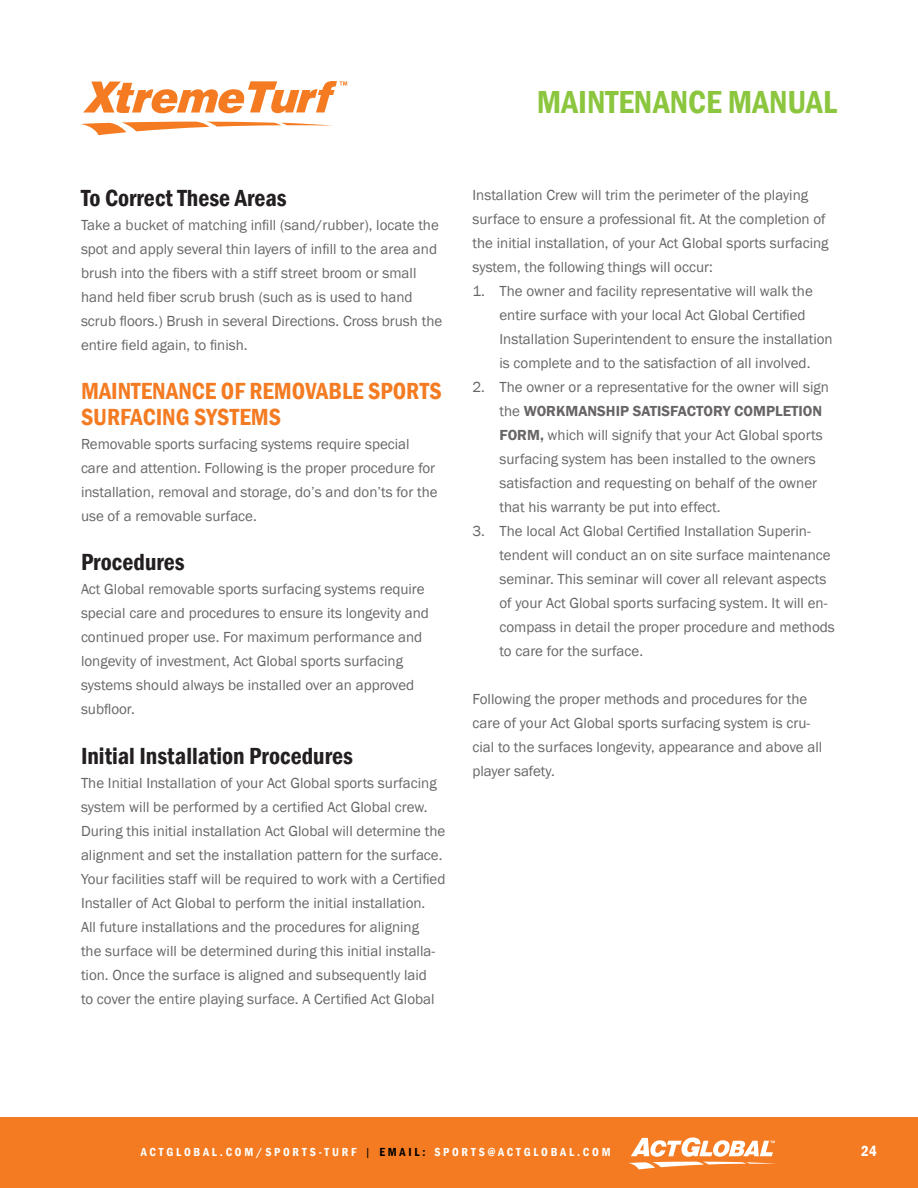
<style>
.page{position:relative;width:918px;height:1188px;background:#fff}
.page>*{position:absolute;margin:0;border:0;box-sizing:border-box;transform-origin:0 0}
.t1{font:600 condensed 32.7px "Franklin Gothic";color:#8bc63e}
.Black_Subhead{font:600 condensed 24px "Franklin Gothic";color:#231f20}
.Orange_Header{font:600 condensed 24px/25.5px "Franklin Gothic";color:#f47b21}
.NEW_Header{font:15px/24px "Franklin Gothic";color:#686566}
.t2{font:600 condensed 15px "Franklin Gothic";color:#fff}
.t3{font:600 condensed 12px "Franklin Gothic";letter-spacing:.23em;color:#fff}
.s1{font-weight:600}
.s2{font-weight:400;font-stretch:normal;color:#010000}
.s3{color:#010000}
</style>
<div class="page">
<div style="left:0;top:1117px;width:918px;height:71px;background:#f47b21"></div>
<svg style="left:628px;top:1137px;width:148px;height:32px"></svg>
<svg style="left:81px;top:122px;width:252px;height:13px"></svg>
<svg style="left:83px;top:81px;width:264px;height:32px"></svg>
<h1 class="t1" style="left:537px;top:81px;width:302px">MAINTENANCE MANUAL</h1>
<p class="Black_Subhead" style="left:81px;top:182px;width:207px">To Correct These Areas</p>
<p class="NEW_Header" style="left:81px;top:213px;width:363px">Take a bucket of matching infill (sand/rubber), locate the spot and apply several thin layers of infill to the area and brush into the fibers with a stiff street broom or small hand held fiber scrub brush (such as is used to hand scrub floors.) Brush in several Directions. Cross brush the entire field again, to finish.</p>
<p class="Orange_Header" style="left:81px;top:378px;width:362px">MAINTENANCE OF REMOVABLE SPORTS<br>SURFACING SYSTEMS</p>
<p class="NEW_Header" style="left:81px;top:432px;width:358px">Removable sports surfacing systems require special care and attention. Following is the proper procedure for installation, removal and storage, do’s and don’ts for the use of a removable surface.</p>
<p class="Black_Subhead" style="left:81px;top:546px;width:105px">Procedures</p>
<p class="NEW_Header" style="left:81px;top:578px;width:350px">Act Global removable sports surfacing systems require special care and procedures to ensure its longevity and continued proper use. For maximum performance and</p>
<p class="NEW_Header" style="left:81px;top:650px;width:335px">longevity of investment, Act Global sports surfacing systems should always be installed over an approved subfloor.</p>
<p class="Black_Subhead" style="left:81px;top:740px;width:273px">Initial Installation Procedures</p>
<p class="NEW_Header" style="left:81px;top:771px;width:366px">The Initial Installation of your Act Global sports surfacing system will be performed by a certified Act Global crew.<br>During this initial installation Act Global will determine the</p>
<p class="NEW_Header" style="left:81px;top:843px;width:366px">alignment and set the installation pattern for the surface.<br>Your facilities staff will be required to work with a Certified Installer of Act Global to perform the initial installation.<br>All future installations and the procedures for aligning<br>the surface will be determined during this initial installa&shy;tion. Once the surface is aligned and subsequently laid<br>to cover the entire playing surface. A Certified Act Global</p>
<p class="NEW_Header" style="left:472px;top:183px;width:358px">Installation Crew will trim the perimeter of the playing surface to ensure a professional fit. At the completion of the initial installation, of your Act Global sports surfacing system, the following things will occur:</p>
<p class="NEW_Header" style="left:500px;top:279px;width:335px;text-indent:-27px">1. The owner and facility representative will walk the entire surface with your local Act Global Certified Installation Superintendent to ensure the installation is complete and to the satisfaction of all involved.</p>
<p class="NEW_Header" style="left:500px;top:375px;width:331px;text-indent:-27px">2. The owner or a representative for the owner will sign the <span class="s1">WORKMANSHIP SATISFACTORY COMPLETION FORM,</span> which will signify that your Act Global sports surfacing system has been installed to the owners satisfaction and requesting on behalf of the owner that his warranty be put into effect.</p>
<p class="NEW_Header" style="left:500px;top:519px;width:337px;text-indent:-27px">3. The local Act Global Certified Installation Superin&shy;tendent will conduct an on site surface maintenance seminar. This seminar will cover all relevant aspects of your Act Global sports surfacing system. It will en&shy;compass in detail the proper procedure and methods to care for the surface.</p>
<p class="NEW_Header" style="left:472px;top:687px;width:351px">Following the proper methods and procedures for the care of your Act Global sports surfacing system is cru&shy;cial to the surfaces longevity, appearance and above all player safety.</p>
<p class="t3" style="left:141px;top:1144px;width:471px">ACTGLOBAL.COM/SPORTS-TURF <span class="s2">|</span> <span class="s3">EMAIL:</span> SPORTS@ACTGLOBAL.COM</p>
<p class="t2" style="left:861px;top:1141px;width:17px">24</p>
</div>
